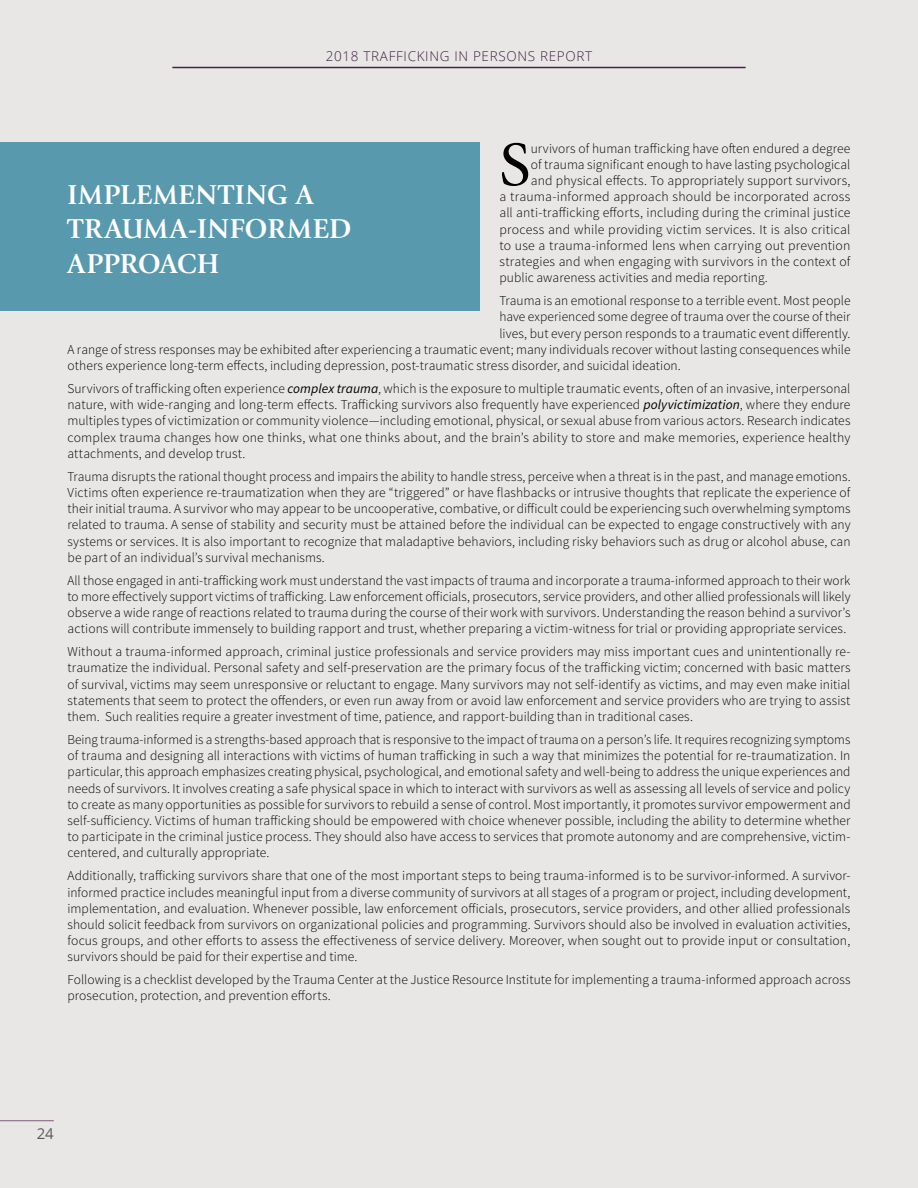
<style>
.page{position:relative;width:918px;height:1188px;background:#e8e7e6}
.page>*{position:absolute;margin:0;border:0;box-sizing:border-box;transform-origin:0 0}
.t1{font:62.55px "Giovanni Std";color:#000}
.t2{font:700 28.5px/34.2px "Giovanni Std";letter-spacing:.015em;color:#fff}
.t3{font:15px "Open Sans";color:#000}
.t4{font:300 13.5px/16.2px "Source Sans Pro";letter-spacing:.01em;color:#000;text-align:justify}
.t5{font:300 13.5px "Open Sans";letter-spacing:.05em;color:#402341}
.s1{font-weight:400;font-style:italic}
</style>
<div class="page">
<hr style="left:172px;top:67px;width:574px;height:1px;background:#501c4f">
<div style="left:0;top:143px;width:479px;height:168px;background:#5999ae"></div>
<p class="t5" style="left:326px;top:47px;width:268px">2018 TRAFFICKING IN PERSONS REPORT</p>
<h1 class="t1" style="left:500px;top:129px;width:33px">S</h1>
<p class="t4" style="left:531px;top:140px;width:321px">urvivors of human trafficking have often endured a degree</p>
<p class="t4" style="left:531px;top:156px;width:321px">of trauma significant enough to have lasting psychological</p>
<p class="t4" style="left:531px;top:173px;width:321px">and physical effects. To appropriately support survivors,</p>
<p class="t4" style="left:500px;top:189px;width:352px">a trauma-informed approach should be incorporated across</p>
<p class="t4" style="left:500px;top:205px;width:353px">all anti-trafficking efforts, including during the criminal justice</p>
<p class="t4" style="left:500px;top:221px;width:353px">process and while providing victim services. It is also critical</p>
<p class="t4" style="left:500px;top:237px;width:352px">to use a trauma-informed lens when carrying out prevention</p>
<p class="t4" style="left:500px;top:254px;width:353px">strategies and when engaging with survivors in the context of</p>
<p class="t4" style="left:500px;top:270px;width:270px">public awareness activities and media reporting.</p>
<p class="t4" style="left:500px;top:293px;width:353px">Trauma is an emotional response to a terrible event. Most people</p>
<p class="t4" style="left:500px;top:309px;width:352px">have experienced some degree of trauma over the course of their</p>
<p class="t4" style="left:500px;top:325px;width:353px">lives, but every person responds to a traumatic event differently.</p>
<p class="t4" style="left:68px;top:341px;width:785px">A range of stress responses may be exhibited after experiencing a traumatic event; many individuals recover without lasting consequences while</p>
<p class="t4" style="left:68px;top:358px;width:615px">others experience long-term effects, including depression, post-traumatic stress disorder, and suicidal ideation.</p>
<p class="t4" style="left:68px;top:380px;width:785px">Survivors of trafficking often experience <span class="s1">complex trauma</span>, which is the exposure to multiple traumatic events, often of an invasive, interpersonal nature, with wide-ranging and long-term effects. Trafficking survivors also frequently have experienced <span class="s1">polyvictimization</span>, where they endure multiples types of victimization or community violence—including emotional, physical, or sexual abuse from various actors. Research indicates complex trauma changes how one thinks, what one thinks about, and the brain’s ability to store and make memories, experience healthy attachments, and develop trust.</p>
<p class="t4" style="left:68px;top:468px;width:785px">Trauma disrupts the rational thought process and impairs the ability to handle stress, perceive when a threat is in the past, and manage emotions.<br>Victims often experience re-traumatization when they are “triggered” or have flashbacks or intrusive thoughts that replicate the experience of their initial trauma. A survivor who may appear to be uncooperative, combative, or difficult could be experiencing such overwhelming symptoms related to trauma. A sense of stability and security must be attained before the individual can be expected to engage constructively with any systems or services. It is also important to recognize that maladaptive behaviors, including risky behaviors such as drug or alcohol abuse, can be part of an individual’s survival mechanisms.</p>
<p class="t4" style="left:68px;top:572px;width:785px">All those engaged in anti-trafficking work must understand the vast impacts of trauma and incorporate a trauma-informed approach to their work to more effectively support victims of trafficking. Law enforcement officials, prosecutors, service providers, and other allied professionals will likely observe a wide range of reactions related to trauma during the course of their work with survivors. Understanding the reason behind a survivor’s actions will contribute immensely to building rapport and trust, whether preparing a victim-witness for trial or providing appropriate services.</p>
<p class="t4" style="left:68px;top:644px;width:785px">Without a trauma-informed approach, criminal justice professionals and service providers may miss important cues and unintentionally re&shy;traumatize the individual. Personal safety and self-preservation are the primary focus of the trafficking victim; concerned with basic matters of survival, victims may seem unresponsive or reluctant to engage. Many survivors may not self-identify as victims, and may even make initial statements that seem to protect the offenders, or even run away from or avoid law enforcement and service providers who are trying to assist them. Such realities require a greater investment of time, patience, and rapport-building than in traditional cases.</p>
<p class="t4" style="left:68px;top:731px;width:785px">Being trauma-informed is a strengths-based approach that is responsive to the impact of trauma on a person’s life. It requires recognizing symptoms of trauma and designing all interactions with victims of human trafficking in such a way that minimizes the potential for re-traumatization. In particular, this approach emphasizes creating physical, psychological, and emotional safety and well-being to address the unique experiences and needs of survivors. It involves creating a safe physical space in which to interact with survivors as well as assessing all levels of service and policy to create as many opportunities as possible for survivors to rebuild a sense of control. Most importantly, it promotes survivor empowerment and self-sufficiency. Victims of human trafficking should be empowered with choice whenever possible, including the ability to determine whether to participate in the criminal justice process. They should also have access to services that promote autonomy and are comprehensive, victim&shy;centered, and culturally appropriate.</p>
<p class="t4" style="left:68px;top:868px;width:785px">Additionally, trafficking survivors share that one of the most important steps to being trauma-informed is to be survivor-informed. A survivor&shy;informed practice includes meaningful input from a diverse community of survivors at all stages of a program or project, including development, implementation, and evaluation. Whenever possible, law enforcement officials, prosecutors, service providers, and other allied professionals should solicit feedback from survivors on organizational policies and programming. Survivors should also be involved in evaluation activities, focus groups, and other efforts to assess the effectiveness of service delivery. Moreover, when sought out to provide input or consultation, survivors should be paid for their expertise and time.</p>
<p class="t4" style="left:68px;top:972px;width:785px">Following is a checklist developed by the Trauma Center at the Justice Resource Institute for implementing a trauma-informed approach across prosecution, protection, and prevention efforts.</p>
<h2 class="t2" style="left:68px;top:178px;width:286px">IMPLEMENTING A<br>TRAUMA-INFORMED<br>APPROACH</h2>
<p class="t3" style="left:37px;top:1123px;width:19px">24</p>
</div>
